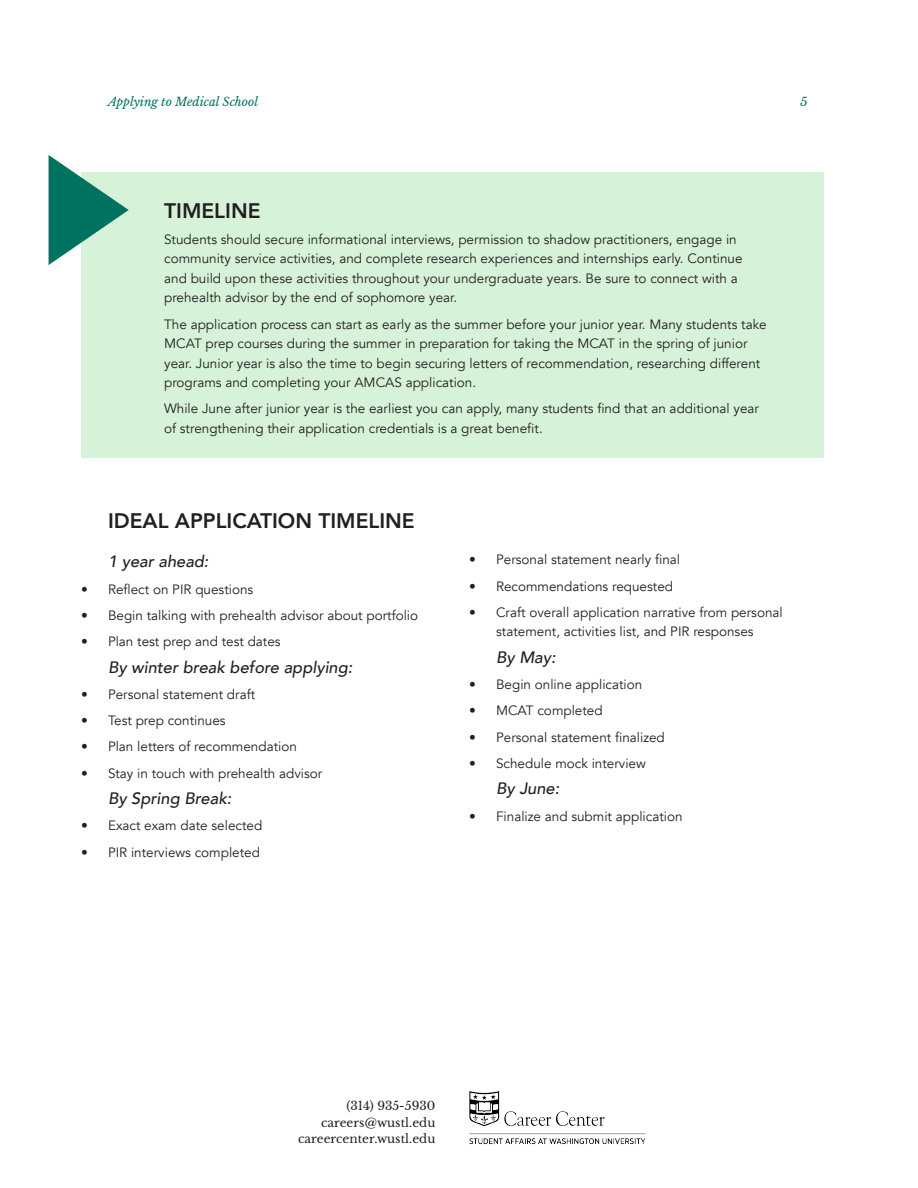
<style>
.page{position:relative;width:918px;height:1188px;background:#fff}
.page>*{position:absolute;margin:0;border:0;box-sizing:border-box;transform-origin:0 0}
.Section_Headers{font:800 21px "Avenir";color:#231f20}
.Sub_headers{font:italic 500 16.5px "Avenir";color:#231f20}
.t1{font:13.5px/19.5px "Avenir";color:#231f20}
.t2{font:12px/16.5px "Libre Baskerville";color:#231f20;text-align:right}
.t3{font:italic 12px "Libre Baskerville";color:#007360}
</style>
<div class="page">
<img style="left:469px;top:1091px;width:177px;height:54px">
<div style="left:81px;top:173px;width:743px;height:285px;background:#d6f3d9"></div>
<svg style="left:49px;top:155px;width:80px;height:110px"></svg>
<p class="t3" style="left:108px;top:94px;width:152px">Applying to Medical School</p>
<p class="t3" style="left:800px;top:94px;width:9px">5</p>
<p class="Section_Headers" style="left:164px;top:194px;width:98px">TIMELINE</p>
<p class="t1" style="left:164px;top:230px;width:580px">Students should secure informational interviews, permission to shadow practitioners, engage in community service activities, and complete research experiences and internships early. Continue and build upon these activities throughout your undergraduate years. Be sure to connect with a prehealth advisor by the end of sophomore year.</p>
<p class="t1" style="left:164px;top:314px;width:604px">The application process can start as early as the summer before your junior year. Many students take MCAT prep courses during the summer in preparation for taking the MCAT in the spring of junior year. Junior year is also the time to begin securing letters of recommendation, researching different programs and completing your AMCAS application.</p>
<p class="t1" style="left:164px;top:399px;width:596px">While June after junior year is the earliest you can apply, many students find that an additional year of strengthening their application credentials is a great benefit.</p>
<p class="Section_Headers" style="left:108px;top:504px;width:308px">IDEAL APPLICATION TIMELINE</p>
<p class="Sub_headers" style="left:108px;top:552px;width:102px">1 year ahead:</p>
<p class="t1" style="left:81px;top:579px;width:174px">• Reflect on PIR questions</p>
<p class="t1" style="left:81px;top:606px;width:339px">• Begin talking with prehealth advisor about portfolio</p>
<p class="t1" style="left:81px;top:632px;width:201px">• Plan test prep and test dates</p>
<p class="Sub_headers" style="left:108px;top:657px;width:246px">By winter break before applying:</p>
<p class="t1" style="left:81px;top:685px;width:176px">• Personal statement draft</p>
<p class="t1" style="left:81px;top:711px;width:146px">• Test prep continues</p>
<p class="t1" style="left:81px;top:737px;width:217px">• Plan letters of recommendation</p>
<p class="t1" style="left:81px;top:763px;width:243px">• Stay in touch with prehealth advisor</p>
<p class="Sub_headers" style="left:108px;top:789px;width:125px">By Spring Break:</p>
<p class="t1" style="left:81px;top:816px;width:183px">• Exact exam date selected</p>
<p class="t1" style="left:81px;top:842px;width:181px">• PIR interviews completed</p>
<p class="t1" style="left:469px;top:550px;width:212px">• Personal statement nearly final</p>
<p class="t1" style="left:469px;top:576px;width:206px">• Recommendations requested</p>
<p class="t1" style="left:469px;top:603px;width:315px;text-align:center">• Craft overall application narrative from personal statement, activities list, and PIR responses</p>
<p class="Sub_headers" style="left:496px;top:647px;width:61px">By May:</p>
<p class="t1" style="left:469px;top:675px;width:175px">• Begin online application</p>
<p class="t1" style="left:469px;top:701px;width:135px">• MCAT completed</p>
<p class="t1" style="left:469px;top:727px;width:197px">• Personal statement finalized</p>
<p class="t1" style="left:469px;top:754px;width:178px">• Schedule mock interview</p>
<p class="Sub_headers" style="left:496px;top:779px;width:65px">By June:</p>
<p class="t1" style="left:469px;top:806px;width:215px">• Finalize and submit application</p>
<p class="t2" style="left:298px;top:1098px;width:139px">(314) 935-5930 careers@wustl.edu careercenter.wustl.edu</p>
</div>
